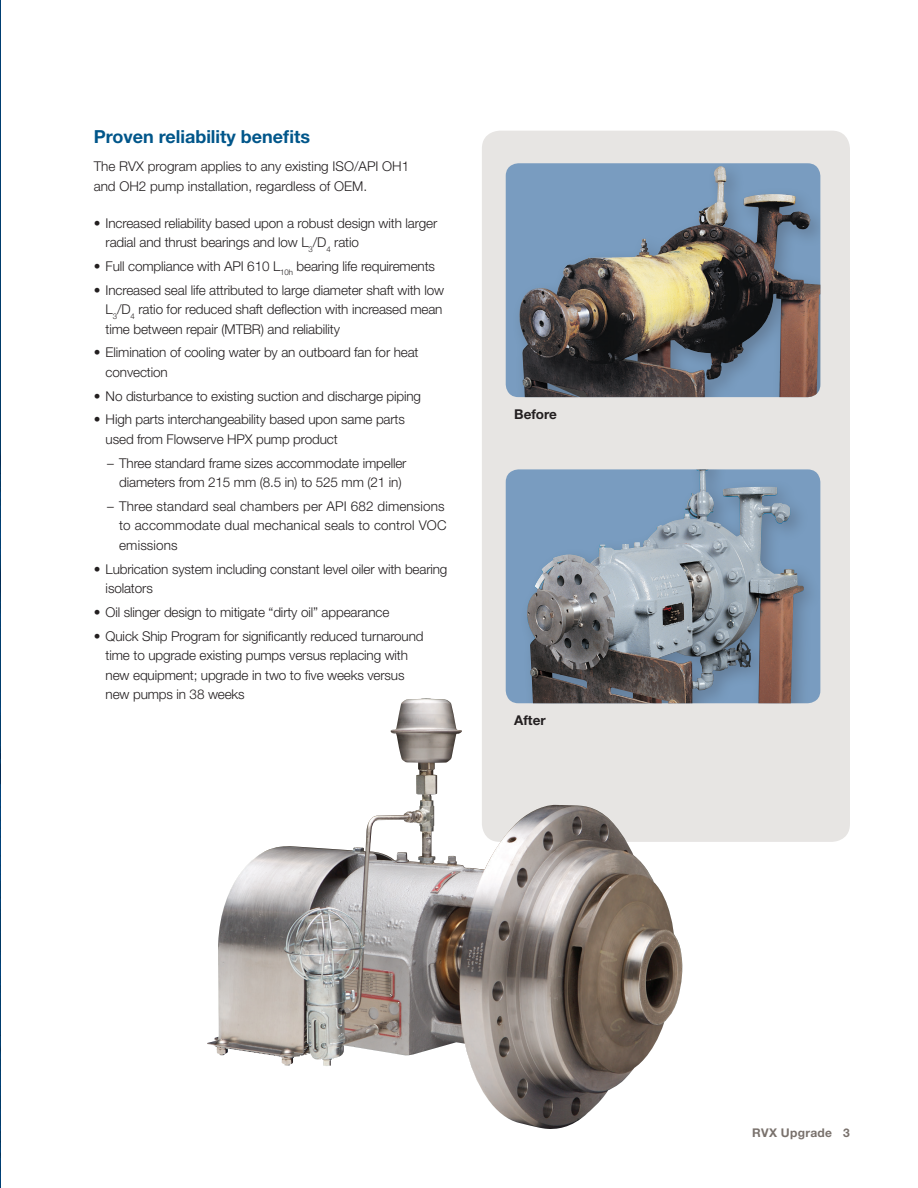
<style>
.page{position:relative;width:918px;height:1188px;background:#fff}
.page>*{position:absolute;margin:0;border:0;box-sizing:border-box;transform-origin:0 0}
.Subhead_Level_1__blu{font:700 18px "Helvetica Neue LT Std";color:#00568a}
.Body_copy{font:300 13.5px/19.5px "Helvetica Neue LT Std";letter-spacing:-.01em;color:#231f20}
.Body_copy-2{font:300 13.5px/19.5px "Helvetica Neue LT Std";letter-spacing:.01em;color:#231f20}
.Chart_Body{font:700 13.5px "Helvetica Neue LT Std";color:#231f20}
.t1{font:700 12px "Helvetica Neue LT Std";letter-spacing:.025em;color:#79716c}
</style>
<div class="page">
<div style="left:482px;top:131px;width:368px;height:711px;background:#e7e5e3;border-radius:18px"></div>
<img style="left:207px;top:699px;width:477px;height:430px">
<img style="left:0;top:0;width:1px;height:1188px">
<div style="left:506px;top:469px;width:314px;height:234px;background:#799cc0;border-radius:13px"></div>
<div style="left:519px;top:469px;width:301px;height:234px;background:#231f20;opacity:.25"></div>
<img style="left:527px;top:469px;width:209px;height:234px">
<div style="left:512px;top:163px;width:308px;height:234px;background:#231f20;opacity:.25"></div>
<img style="left:518px;top:166px;width:220px;height:231px">
<p class="Subhead_Level_1__blu" style="left:94px;top:126px;width:218px">Proven reliability benefits</p>
<p class="Body_copy" style="left:94px;top:157px;width:317px">The RVX program applies to any existing ISO/API OH1 and OH2 pump installation, regardless of OEM.</p>
<p class="Body_copy" style="left:106px;top:213px;width:333px;text-indent:-12px">• Increased reliability based upon a robust design with larger radial and thrust bearings and low L<sub>3</sub>/D<sub>4</sub> ratio</p>
<p class="Body_copy" style="left:94px;top:256px;width:343px">• Full compliance with API 610 L<sub>10h</sub> bearing life requirements</p>
<p class="Body_copy" style="left:106px;top:280px;width:340px;text-align:justify;text-indent:-12px">• Increased seal life attributed to large diameter shaft with low L<sub>3</sub>/D<sub>4</sub> ratio for reduced shaft deflection with increased mean time between repair (MTBR) and reliability</p>
<p class="Body_copy" style="left:106px;top:342px;width:314px;text-indent:-12px">• Elimination of cooling water by an outboard fan for heat convection</p>
<p class="Body_copy" style="left:94px;top:386px;width:329px">• No disturbance to existing suction and discharge piping</p>
<p class="Body_copy" style="left:106px;top:409px;width:301px;text-indent:-12px">• High parts interchangeability based upon same parts used from Flowserve HPX pump product</p>
<p class="Body_copy" style="left:107px;top:453px;width:301px;text-align:center">– Three standard frame sizes accommodate impeller diameters from 215 mm (8.5 in) to 525 mm (21 in)</p>
<p class="Body_copy-2" style="left:119px;top:496px;width:329px;text-indent:-12px">– Three standard seal chambers per API 682 dimensions to accommodate dual mechanical seals to control VOC emissions</p>
<p class="Body_copy" style="left:106px;top:559px;width:343px;text-indent:-12px">• Lubrication system including constant level oiler with bearing isolators</p>
<p class="Body_copy" style="left:94px;top:602px;width:297px">• Oil slinger design to mitigate “dirty oil” appearance</p>
<p class="Body_copy" style="left:106px;top:626px;width:319px;text-indent:-12px">• Quick Ship Program for significantly reduced turnaround time to upgrade existing pumps versus replacing with new equipment; upgrade in two to five weeks versus new pumps in 38 weeks</p>
<p class="Chart_Body" style="left:514px;top:406px;width:44px">Before</p>
<p class="Chart_Body" style="left:514px;top:712px;width:33px">After</p>
<p class="t1" style="left:752px;top:1125px;width:99px">RVX Upgrade 3</p>
</div>
